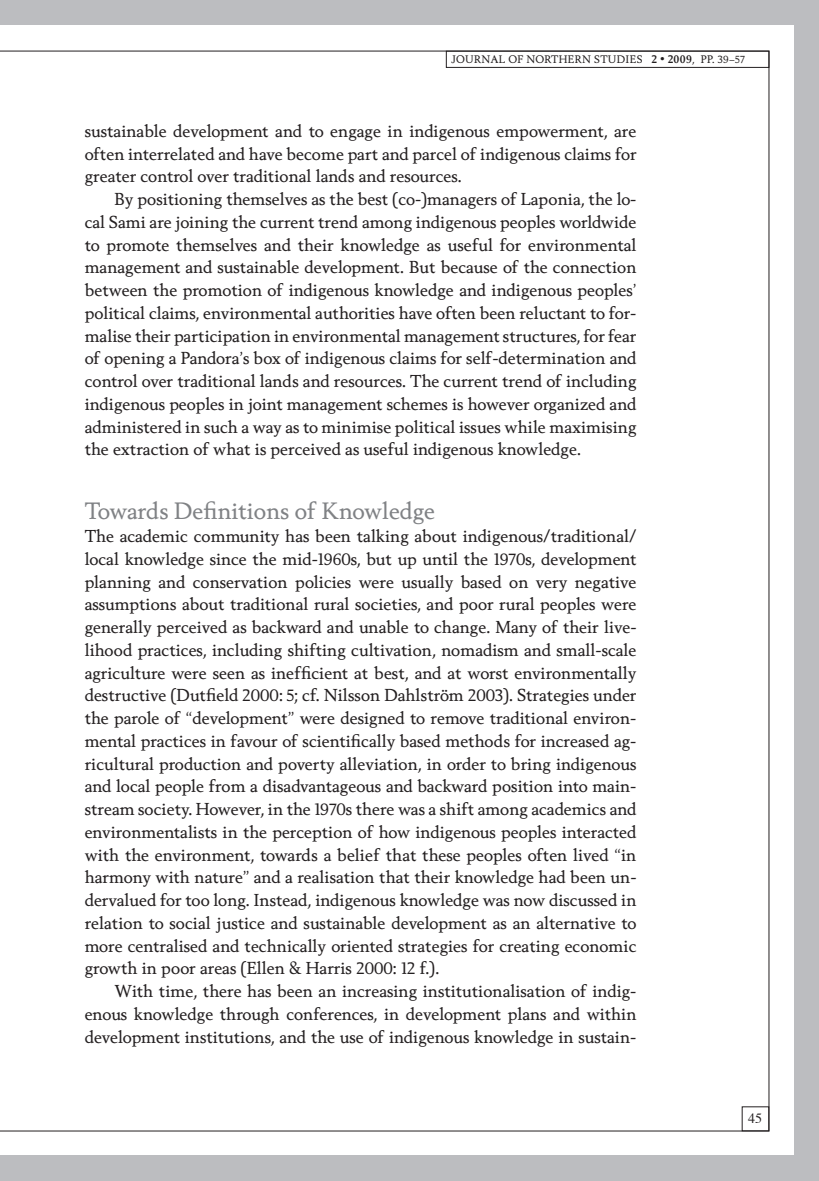
<style>
.page{position:relative;width:819px;height:1181px;background:#fff}
.page>*{position:absolute;margin:0;border:0;box-sizing:border-box;transform-origin:0 0}
.t1{font:22.75px "Berling Nova Text";color:#808285}
.t2{font:16.62px/22.8px "Berling Nova Text";color:#231f20;text-align:justify}
.t3{font:14px "Times";color:#231f20}
.t4{font:10.5px "Berling Nova Text";color:#231f20}
.s1{font-weight:700}
</style>
<div class="page">
<div style="left:794px;top:0;width:25px;height:1181px;background:#bcbdc0"></div>
<div style="left:0;top:0;width:819px;height:25px;background:#bcbdc0"></div>
<div style="left:0;top:1155px;width:819px;height:26px;background:#bcbdc0"></div>
<div style="left:446px;top:51px;width:323px;height:17px;border:1px solid #231f20"></div>
<p class="t4" style="left:451px;top:53px;width:9px">journal</p>
<p class="t4" style="left:508px;top:53px;width:27px">of northern</p>
<p class="t4" style="left:594px;top:53px;width:8px">studies</p>
<p class="t4" style="left:651px;top:53px;width:95px"><span class="s1">2</span> <sup>•</sup> <span class="s1">2009</span>, pp. 39–57</p>
<p class="t2" style="left:85px;top:119px;width:553px">sustainable development and to engage in indigenous empowerment, are often interrelated and have become part and parcel of indigenous claims for greater control over traditional lands and resources.</p>
<p class="t2" style="left:85px;top:187px;width:553px;text-indent:30px">By positioning themselves as the best (co-)managers of Laponia, the lo&shy;cal Sami are joining the current trend among indigenous peoples worldwide to promote themselves and their knowledge as useful for environmental management and sustainable development. But because of the connection between the promotion of indigenous knowledge and indigenous peoples’ political claims, environmental authorities have often been reluctant to for&shy;malise their participation in environmental management structures, for fear of opening a Pandora’s box of indigenous claims for self-determination and control over traditional lands and resources. The current trend of including indigenous peoples in joint management schemes is however organized and administered in such a way as to minimise political issues while maximising the extraction of what is perceived as useful indigenous knowledge.</p>
<h1 class="t1" style="left:85px;top:496px;width:352px">Towards Definitions of Knowledge</h1>
<p class="t2" style="left:85px;top:524px;width:553px">The academic community has been talking about indigenous/traditional/ local knowledge since the mid-1960s, but up until the 1970s, development planning and conservation policies were usually based on very negative assumptions about traditional rural societies, and poor rural peoples were generally perceived as backward and unable to change. Many of their live&shy;lihood practices, including shifting cultivation, nomadism and small-scale agriculture were seen as inefficient at best, and at worst environmentally destructive (Dutfield 2000: 5; cf. Nilsson Dahlström 2003). Strategies under the parole of “development” were designed to remove traditional environ&shy;mental practices in favour of scientifically based methods for increased ag&shy;ricultural production and poverty alleviation, in order to bring indigenous and local people from a disadvantageous and backward position into main&shy;stream society. However, in the 1970s there was a shift among academics and environmentalists in the perception of how indigenous peoples interacted with the environment, towards a belief that these peoples often lived “in harmony with nature” and a realisation that their knowledge had been un&shy;dervalued for too long. Instead, indigenous knowledge was now discussed in relation to social justice and sustainable development as an alternative to more centralised and technically oriented strategies for creating economic growth in poor areas (Ellen &amp; Harris 2000: 12 f.).</p>
<p class="t2" style="left:85px;top:979px;width:553px;text-indent:30px">With time, there has been an increasing institutionalisation of indig&shy;enous knowledge through conferences, in development plans and within development institutions, and the use of indigenous knowledge in sustain-</p>
<p class="t3" style="left:748px;top:1105px;width:15px">45</p>
</div>
